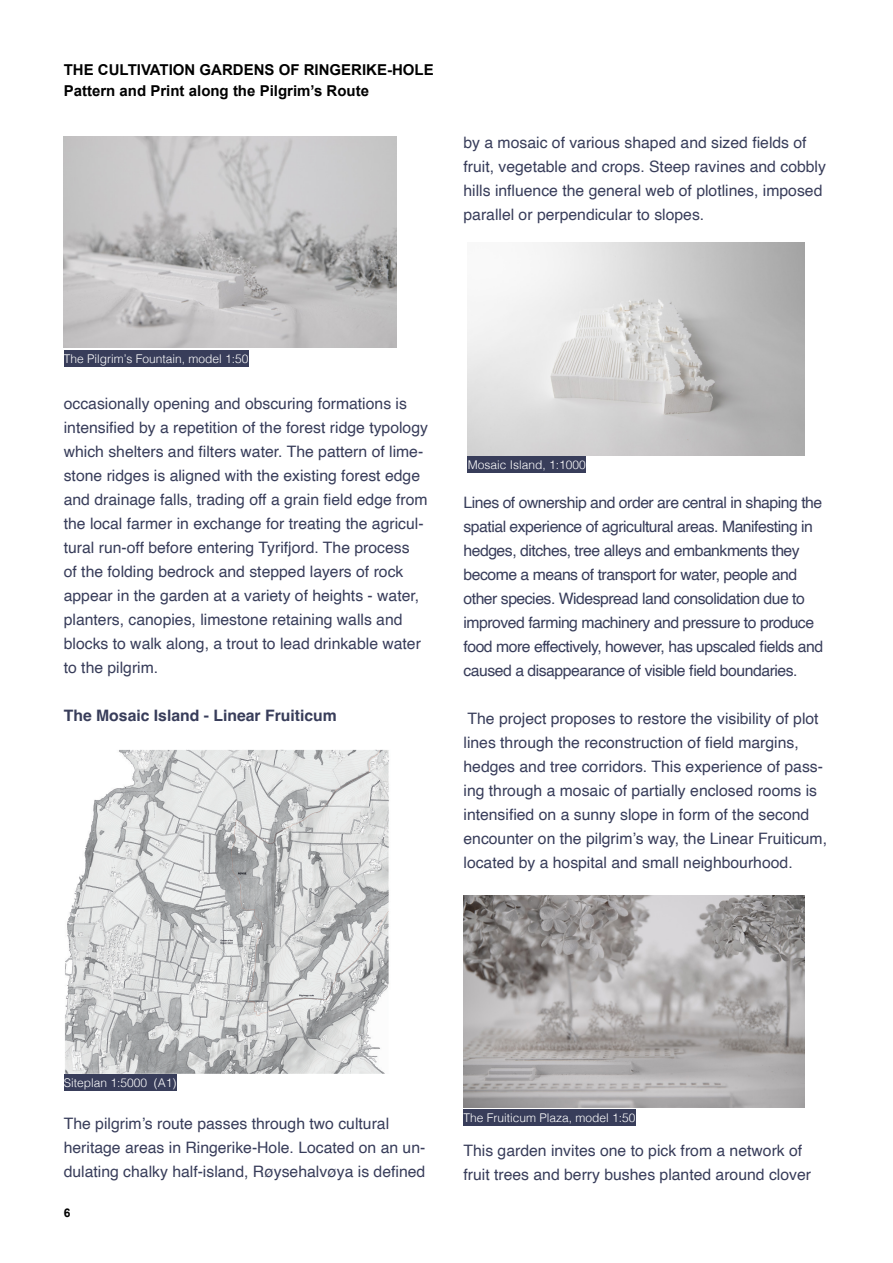
<style>
.page{position:relative;width:893px;height:1263px;background:#fff}
.page>*{position:absolute;margin:0;border:0;box-sizing:border-box;transform-origin:0 0}
.Leipätexti_11{font:15.75px/24px "Helvetica";color:#383d5a}
.Leipätexti_11-2{font:15.75px/24px "Helvetica";letter-spacing:-.03em;color:#383d5a}
.Leipätexti_11-3{font:700 15.75px "Helvetica";color:#383d5a}
.t1{font:700 15px/21px "Arial";color:#000}
.Leipätexti_11_pink{font:300 12px "Helvetica";color:#fff}
.t2{font:700 12px "Arial";color:#000}
</style>
<div class="page">
<img style="left:65px;top:749px;width:324px;height:324px">
<img style="left:463px;top:895px;width:341px;height:213px">
<img style="left:64px;top:136px;width:333px;height:212px">
<div style="left:64px;top:350px;width:185px;height:16px;background:#383d5a"></div>
<div style="left:64px;top:1074px;width:112px;height:17px;background:#383d5a"></div>
<div style="left:468px;top:456px;width:118px;height:16px;background:#383d5a"></div>
<div style="left:463px;top:1109px;width:173px;height:16px;background:#383d5a"></div>
<img style="left:468px;top:242px;width:336px;height:213px">
<p class="t1" style="left:64px;top:59px;width:372px">THE CULTIVATION GARDENS OF RINGERIKE-HOLE<br>Pattern and Print along the Pilgrim’s Route</p>
<p class="Leipätexti_11" style="left:463px;top:131px;width:364px">by a mosaic of various shaped and sized fields of fruit, vegetable and crops. Steep ravines and cobbly hills influence the general web of plotlines, imposed parallel or perpendicular to slopes.</p>
<p class="Leipätexti_11_pink" style="left:64px;top:348px;width:186px">The Pilgrim’s Fountain, model 1:50</p>
<p class="Leipätexti_11" style="left:64px;top:391px;width:366px">occasionally opening and obscuring formations is intensified by a repetition of the forest ridge typology which shelters and filters water. The pattern of lime&shy;stone ridges is aligned with the existing forest edge and drainage falls, trading off a grain field edge from the local farmer in exchange for treating the agricul&shy;tural run-off before entering Tyrifjord. The process<br>of the folding bedrock and stepped layers of rock appear in the garden at a variety of heights - water, planters, canopies, limestone retaining walls and blocks to walk along, a trout to lead drinkable water to the pilgrim.</p>
<p class="Leipätexti_11-3" style="left:64px;top:705px;width:275px">The Mosaic Island - Linear Fruiticum</p>
<p class="Leipätexti_11_pink" style="left:468px;top:455px;width:120px">Mosaic Island, 1:1000</p>
<p class="Leipätexti_11-2" style="left:463px;top:491px;width:361px">Lines of ownership and order are central in shaping the spatial experience of agricultural areas. Manifesting in hedges, ditches, tree alleys and embankments they become a means of transport for water, people and other species. Widespread land consolidation due to improved farming machinery and pressure to produce food more effectively, however, has upscaled fields and caused a disappearance of visible field boundaries.</p>
<p class="Leipätexti_11" style="left:463px;top:707px;width:365px">The project proposes to restore the visibility of plot lines through the reconstruction of field margins, hedges and tree corridors. This experience of pass&shy;ing through a mosaic of partially enclosed rooms is intensified on a sunny slope in form of the second encounter on the pilgrim’s way, the Linear Fruiticum, located by a hospital and small neighbourhood.</p>
<p class="Leipätexti_11_pink" style="left:64px;top:1073px;width:114px">Siteplan 1:5000 (A1)</p>
<p class="Leipätexti_11" style="left:64px;top:1111px;width:363px">The pilgrim’s route passes through two cultural heritage areas in Ringerike-Hole. Located on an un&shy;dulating chalky half-island, Røysehalvøya is defined</p>
<p class="t2" style="left:64px;top:1204px;width:8px">6</p>
<p class="Leipätexti_11_pink" style="left:463px;top:1107px;width:174px">The Fruiticum Plaza, model 1:50</p>
<p class="Leipätexti_11" style="left:463px;top:1139px;width:349px">This garden invites one to pick from a network of fruit trees and berry bushes planted around clover</p>
</div>
